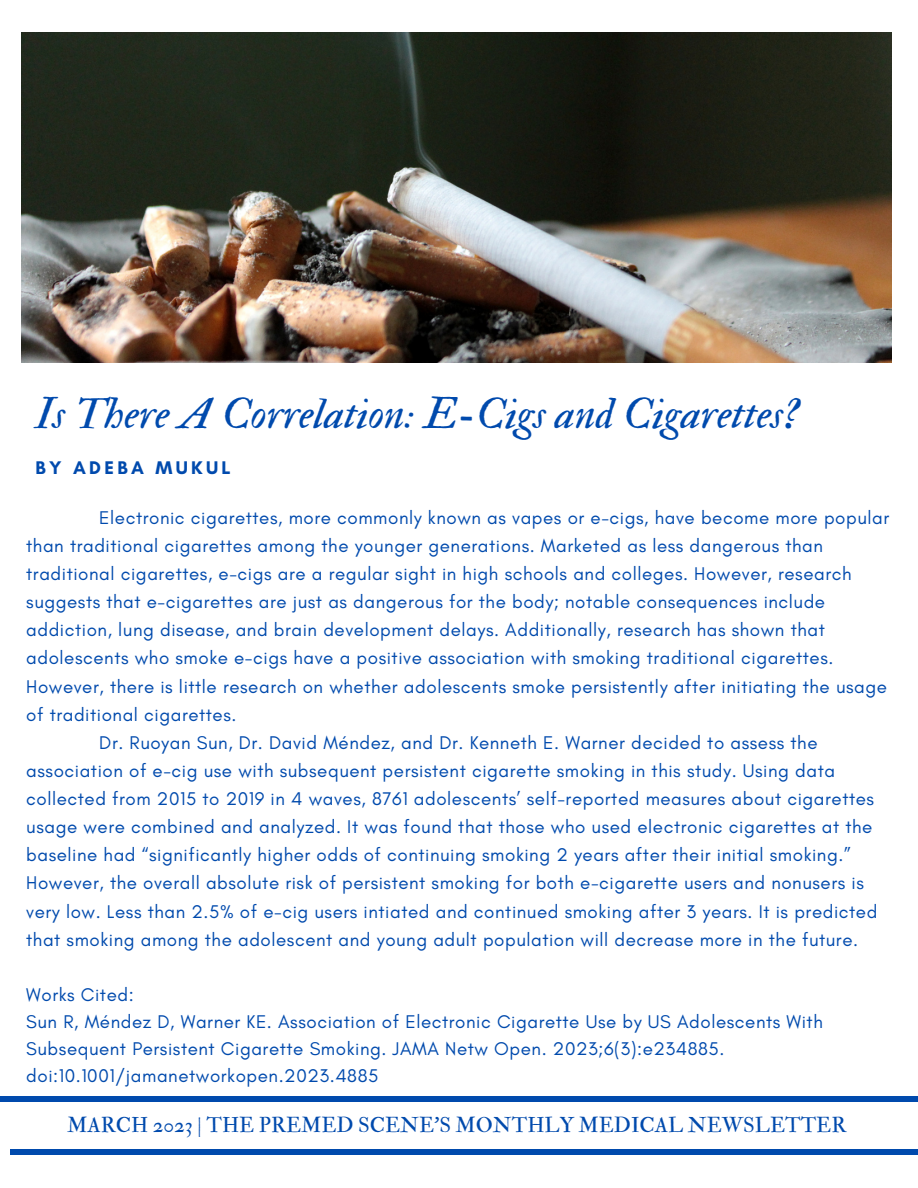
<style>
.page{position:relative;width:918px;height:1188px;background:#fff}
.page>*{position:absolute;margin:0;border:0;box-sizing:border-box;transform-origin:0 0}
.t1{font:43.65px "IM FELL Double Pica Italic";color:#004aad}
.t2{font:21px "IM FELL Double Pica Roman";color:#004aad}
.t3{font:18.75px/27px "Glacial Indifference";letter-spacing:.03em;color:#004aad}
.t4{font:700 18.6px "Glacial Indifference";letter-spacing:.18em;color:#004aad}
</style>
<div class="page">
<div style="left:0;top:1096px;width:918px;height:6px;background:#004aad"></div>
<div style="left:10px;top:1149px;width:908px;height:6px;background:#004aad"></div>
<img style="left:22px;top:33px;width:870px;height:330px">
<h1 class="t1" style="left:36px;top:387px;width:765px">Is There A Correlation: E-Cigs and Cigarettes?</h1>
<p class="t4" style="left:36px;top:457px;width:197px">BY ADEBA MUKUL</p>
<p class="t3" style="left:99px;top:504px;width:791px">Electronic cigarettes, more commonly known as vapes or e-cigs, have become more popular</p>
<p class="t3" style="left:26px;top:532px;width:798px">than traditional cigarettes among the younger generations. Marketed as less dangerous than</p>
<p class="t3" style="left:26px;top:560px;width:827px">traditional cigarettes, e-cigs are a regular sight in high schools and colleges. However, research</p>
<p class="t3" style="left:26px;top:588px;width:800px">suggests that e-cigarettes are just as dangerous for the body; notable consequences include</p>
<p class="t3" style="left:26px;top:616px;width:800px">addiction, lung disease, and brain development delays. Additionally, research has shown that</p>
<p class="t3" style="left:26px;top:644px;width:809px">adolescents who smoke e-cigs have a positive association with smoking traditional cigarettes.</p>
<p class="t3" style="left:26px;top:673px;width:862px">However, there is little research on whether adolescents smoke persistently after initiating the usage</p>
<p class="t3" style="left:26px;top:701px;width:212px">of traditional cigarettes.</p>
<p class="t3" style="left:99px;top:729px;width:720px">Dr. Ruoyan Sun, Dr. David Méndez, and Dr. Kenneth E. Warner decided to assess the</p>
<p class="t3" style="left:26px;top:757px;width:810px">association of e-cig use with subsequent persistent cigarette smoking in this study. Using data</p>
<p class="t3" style="left:26px;top:785px;width:849px">collected from 2015 to 2019 in 4 waves, 8761 adolescents’ self-reported measures about cigarettes</p>
<p class="t3" style="left:26px;top:813px;width:848px">usage were combined and analyzed. It was found that those who used electronic cigarettes at the</p>
<p class="t3" style="left:26px;top:841px;width:826px">baseline had “significantly higher odds of continuing smoking 2 years after their initial smoking.”</p>
<p class="t3" style="left:26px;top:869px;width:839px">However, the overall absolute risk of persistent smoking for both e-cigarette users and nonusers is</p>
<p class="t3" style="left:26px;top:898px;width:853px">very low. Less than 2.5% of e-cig users intiated and continued smoking after 3 years. It is predicted</p>
<p class="t3" style="left:26px;top:926px;width:833px">that smoking among the adolescent and young adult population will decrease more in the future.</p>
<p class="t3" style="left:26px;top:981px;width:798px">Works Cited:<br>Sun R, Méndez D, Warner KE. Association of Electronic Cigarette Use by US Adolescents With Subsequent Persistent Cigarette Smoking. JAMA Netw Open. 2023;6(3):e234885. doi:10.1001/jamanetworkopen.2023.4885</p>
<p class="t2" style="left:67px;top:1112px;width:781px">MARCH 2023 | THE PREMED SCENE’S MONTHLY MEDICAL NEWSLETTER</p>
</div>
